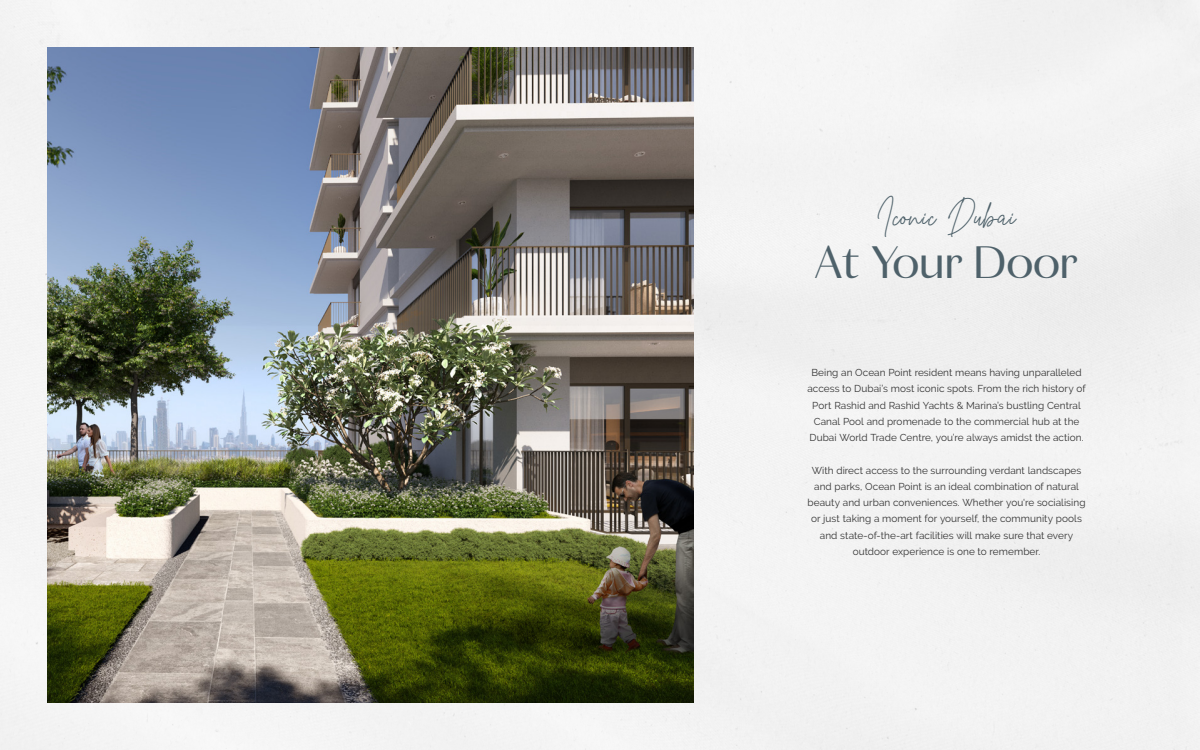
<style>
.page{position:relative;width:1200px;height:750px;background:#f3f3f3}
.page>*{position:absolute;margin:0;border:0;box-sizing:border-box;transform-origin:0 0}
.t1{font:600 50px "Calma";letter-spacing:-.04em;color:#4e616a}
.t2{font:25px "Grayscale Signature";letter-spacing:.025em;color:#4e616a}
.t3{font:10px/16.2px "Raleway";letter-spacing:.005em;color:#333;text-align:center}
</style>
<div class="page">
<img style="left:48px;top:48px;width:645px;height:654px">
<h2 class="t2" style="left:877px;top:201px;width:141px">Iconic Dubai</h2>
<h1 class="t1" style="left:814px;top:231px;width:266px">At Your Door</h1>
<p class="t3" style="left:807px;top:364px;width:280px">Being an Ocean Point resident means having unparalleled access to Dubai s’ most iconic spots. From the rich history of Port Rashid and Rashid Yachts &amp; Marinas’ bustling Central Canal Pool and promenade to the commercial hub at the Dubai World Trade Centre, your e’ always amidst the action.</p>
<p class="t3" style="left:808px;top:462px;width:279px">With direct access to the surrounding verdant landscapes and parks, Ocean Point is an ideal combination of natural beauty and urban conveniences. Whether you r e' socialising or just taking a moment for yourself, the community pools and state-of-the-art facilities will make sure that every outdoor experience is one to remember.</p>
</div>
